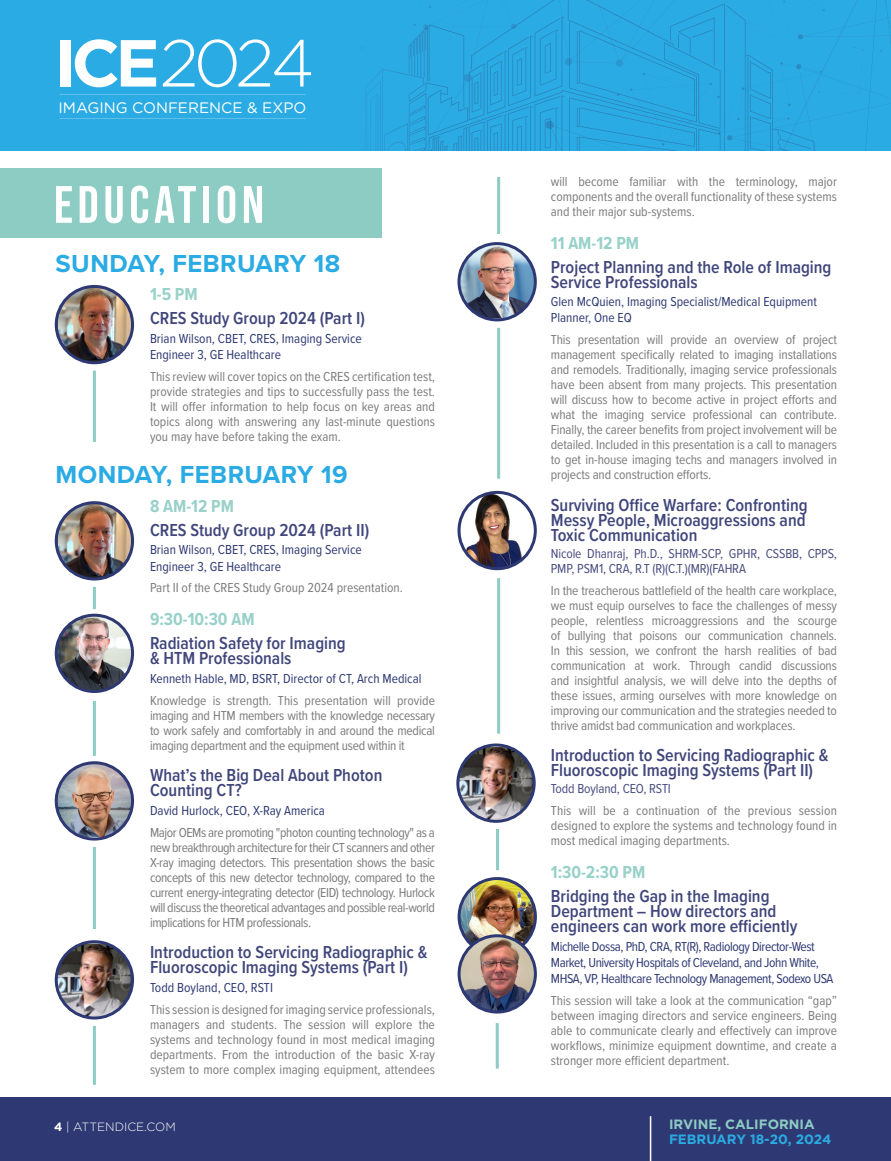
<style>
.page{position:relative;width:891px;height:1161px;background:#fff}
.page>*{position:absolute;margin:0;border:0;box-sizing:border-box;transform-origin:0 0}
.t1{font:300 66.3px "Gotham";color:#fff}
.t2{font:700 52.5px "Bebas Neue Pro";letter-spacing:.09em;color:#fff}
.t3{font:700 25.5px "Proxima Nova";letter-spacing:.02em;color:#2babe3}
.Education__Title{font:600 18px/15px "Proxima Nova Cond";color:#40467b}
.Education__Title-2{font:700 18px "Proxima Nova Cond";color:#98d1c9}
.t4{font:15.15px "Gotham";color:#fff}
.Education__Paragraph{font:13.5px/15px "Proxima Nova Cond";color:#7b7b7b;text-align:justify}
.Education__Speaker{font:13.5px/16.2px "Proxima Nova Cond";color:#2e3973}
.Education__Speaker-2{font:13.5px/16.2px "Proxima Nova Cond";letter-spacing:-.03em;color:#2e3973}
.Education__Paragraph-2{font:13.5px/15px "Proxima Nova Cond";letter-spacing:-.01em;color:#494d80}
.t5{font:700 13.5px "Gotham";color:#2babe3}
.t6{font:700 13.5px "Gotham";color:#8dccc3}
.t7{font:300 12px "Gotham";color:#fff}
.s1{font-weight:700}
</style>
<div class="page">
<div style="left:0;top:1097px;width:891px;height:64px;background:#2e3973"></div>
<hr style="left:650px;top:1116px;width:1px;height:45px;background:#fff">
<div style="left:0;top:0;width:891px;height:151px;background:#2babe3"></div>
<svg style="left:243px;top:0;width:648px;height:151px"></svg>
<div style="left:0;top:168px;width:381px;height:69px;background:#8dccc3"></div>
<img style="left:58px;top:286px;width:73px;height:74px">
<div style="left:55px;top:285px;width:79px;height:79px;border:3px solid #2e3973;border-radius:50%"></div>
<img style="left:460px;top:244px;width:75px;height:74px">
<div style="left:458px;top:242px;width:79px;height:79px;border:3px solid #2e3973;border-radius:50%"></div>
<img style="left:460px;top:492px;width:75px;height:77px">
<div style="left:458px;top:491px;width:79px;height:79px;border:3px solid #2e3973;border-radius:50%"></div>
<img style="left:58px;top:503px;width:73px;height:73px">
<div style="left:55px;top:501px;width:79px;height:80px;border:3px solid #2e3973;border-radius:50%"></div>
<img style="left:56px;top:615px;width:77px;height:77px;border-radius:38px">
<div style="left:55px;top:614px;width:79px;height:79px;border:3px solid #2e3973;border-radius:50%"></div>
<img style="left:57px;top:765px;width:75px;height:72px">
<div style="left:55px;top:761px;width:79px;height:80px;border:3px solid #2e3973;border-radius:50%"></div>
<img style="left:56px;top:944px;width:77px;height:72px">
<div style="left:55px;top:940px;width:79px;height:80px;border:3px solid #2e3973;border-radius:50%"></div>
<img style="left:458px;top:747px;width:76px;height:73px">
<div style="left:456px;top:744px;width:80px;height:79px;border:3px solid #2e3973;border-radius:50%"></div>
<img style="left:459px;top:879px;width:76px;height:76px;border-radius:38px">
<div style="left:458px;top:877px;width:79px;height:79px;border:3px solid #2e3973;border-radius:50%"></div>
<img style="left:459px;top:936px;width:76px;height:76px;border-radius:38px">
<div style="left:458px;top:934px;width:79px;height:80px;border:3px solid #2e3973;border-radius:50%"></div>
<hr style="left:93px;top:371px;width:3px;height:71px;background:#8dccc3">
<hr style="left:497px;top:328px;width:3px;height:151px;background:#8dccc3">
<hr style="left:497px;top:578px;width:3px;height:156px;background:#8dccc3">
<hr style="left:497px;top:177px;width:3px;height:57px;background:#8dccc3">
<hr style="left:93px;top:587px;width:3px;height:22px;background:#8dccc3">
<hr style="left:93px;top:701px;width:3px;height:55px;background:#8dccc3">
<hr style="left:93px;top:847px;width:3px;height:82px;background:#8dccc3">
<hr style="left:93px;top:1026px;width:3px;height:59px;background:#8dccc3">
<hr style="left:496px;top:829px;width:3px;height:41px;background:#8dccc3">
<hr style="left:496px;top:1023px;width:3px;height:46px;background:#8dccc3">
<h1 class="t1" style="left:54px;top:21px;width:262px"><span class="s1">ICE</span>2024</h1>
<p class="t4" style="left:59px;top:98px;width:249px">IMAGING CONFERENCE &amp; EXPO</p>
<h1 class="t2" style="left:54px;top:175px;width:212px">EDUCATION</h1>
<p class="t3" style="left:56px;top:244px;width:286px">SUNDAY, FEBRUARY 18</p>
<p class="Education__Title-2" style="left:150px;top:281px;width:49px">1-5 PM</p>
<p class="Education__Title" style="left:150px;top:310px;width:217px">CRES Study Group 2024 (Part I)</p>
<p class="Education__Speaker" style="left:150px;top:330px;width:213px">Brian Wilson, CBET, CRES, Imaging Service<br>Engineer 3, GE Healthcare</p>
<p class="Education__Paragraph" style="left:150px;top:368px;width:287px">This review will cover topics on the CRES certification test, provide strategies and tips to successfully pass the test.<br>It will offer information to help focus on key areas and topics along with answering any last-minute questions you may have before taking the exam.</p>
<p class="t3" style="left:56px;top:455px;width:294px">MONDAY, FEBRUARY 19</p>
<p class="Education__Title-2" style="left:150px;top:492px;width:86px">8 AM-12 PM</p>
<p class="Education__Title" style="left:150px;top:522px;width:221px">CRES Study Group 2024 (Part II)</p>
<p class="Education__Speaker" style="left:150px;top:541px;width:213px">Brian Wilson, CBET, CRES, Imaging Service<br>Engineer 3, GE Healthcare</p>
<p class="Education__Paragraph" style="left:150px;top:580px;width:254px">Part II of the CRES Study Group 2024 presentation.</p>
<p class="Education__Title-2" style="left:150px;top:606px;width:106px">9:30-10:30 AM</p>
<p class="Education__Title" style="left:150px;top:635px;width:197px">Radiation Safety for Imaging &amp; HTM Professionals</p>
<p class="Education__Speaker" style="left:150px;top:670px;width:273px">Kenneth Hable, MD, BSRT, Director of CT, Arch Medical</p>
<p class="Education__Paragraph" style="left:150px;top:692px;width:287px">Knowledge is strength. This presentation will provide imaging and HTM members with the knowledge necessary to work safely and comfortably in and around the medical imaging department and the equipment used within it</p>
<p class="Education__Title" style="left:150px;top:767px;width:234px">What’s the Big Deal About Photon<br>Counting CT?</p>
<p class="Education__Speaker" style="left:150px;top:802px;width:177px">David Hurlock, CEO, X-Ray America</p>
<p class="Education__Paragraph" style="left:150px;top:824px;width:287px">Major OEMs are promoting "photon counting technology" as a new breakthrough architecture for their CT scanners and other X-ray imaging detectors. This presentation shows the basic concepts of this new detector technology, compared to the current energy-integrating detector (EID) technology. Hurlock will discuss the theoretical advantages and possible real-world implications for HTM professionals.</p>
<p class="Education__Title" style="left:150px;top:944px;width:279px">Introduction to Servicing Radiographic &amp;<br>Fluoroscopic Imaging Systems (Part I)</p>
<p class="Education__Speaker" style="left:150px;top:979px;width:124px">Todd Boyland, CEO, RSTI</p>
<p class="Education__Paragraph" style="left:150px;top:1001px;width:287px">This session is designed for imaging service professionals, managers and students. The session will explore the systems and technology found in most medical imaging departments. From the introduction of the basic X-ray system to more complex imaging equipment, attendees</p>
<p class="t7" style="left:54px;top:1119px;width:123px"><span class="s1">4</span> | ATTENDICE.COM</p>
<p class="Education__Paragraph" style="left:551px;top:173px;width:288px">will become familiar with the terminology, major components and the overall functionality of these systems and their major sub-systems.</p>
<p class="Education__Title-2" style="left:551px;top:229px;width:90px">11 AM-12 PM</p>
<p class="Education__Title" style="left:551px;top:259px;width:282px">Project Planning and the Role of Imaging<br>Service Professionals</p>
<p class="Education__Speaker" style="left:551px;top:293px;width:268px">Glen McQuien, Imaging Specialist/Medical Equipment<br>Planner, One EQ</p>
<p class="Education__Paragraph" style="left:551px;top:332px;width:288px">This presentation will provide an overview of project management specifically related to imaging installations and remodels. Traditionally, imaging service professionals have been absent from many projects. This presentation will discuss how to become active in project efforts and what the imaging service professional can contribute.<br>Finally, the career benefits from project involvement will be detailed. Included in this presentation is a call to managers to get in-house imaging techs and managers involved in projects and construction efforts.</p>
<p class="Education__Title" style="left:551px;top:497px;width:258px;text-align:justify">Surviving Office Warfare: Confronting Messy People, Microaggressions and Toxic Communication</p>
<p class="Education__Paragraph-2" style="left:551px;top:545px;width:288px">Nicole Dhanraj, Ph.D., SHRM-SCP, GPHR, CSSBB, CPPS,<br>PMP, PSM1, CRA, R.T (R)(C.T.)(MR)(FAHRA</p>
<p class="Education__Paragraph" style="left:551px;top:582px;width:288px">In the treacherous battlefield of the health care workplace, we must equip ourselves to face the challenges of messy people, relentless microaggressions and the scourge of bullying that poisons our communication channels.<br>In this session, we confront the harsh realities of bad communication at work. Through candid discussions and insightful analysis, we will delve into the depths of these issues, arming ourselves with more knowledge on improving our communication and the strategies needed to thrive amidst bad communication and workplaces.</p>
<p class="Education__Title" style="left:551px;top:747px;width:279px">Introduction to Servicing Radiographic &amp;<br>Fluoroscopic Imaging Systems (Part II)</p>
<p class="Education__Paragraph-2" style="left:551px;top:781px;width:122px">Todd Boyland, CEO, RSTI</p>
<p class="Education__Paragraph" style="left:551px;top:803px;width:288px">This will be a continuation of the previous session designed to explore the systems and technology found in most medical imaging departments.</p>
<p class="Education__Title-2" style="left:551px;top:859px;width:96px">1:30-2:30 PM</p>
<p class="Education__Title" style="left:551px;top:888px;width:248px">Bridging the Gap in the Imaging<br>Department – How directors and engineers can work more efficiently</p>
<p class="Education__Speaker-2" style="left:551px;top:938px;width:284px">Michelle Dossa, PhD, CRA, RT(R), Radiology Director-West<br>Market, University Hospitals of Cleveland, and John White,<br>MHSA, VP, Healthcare Technology Management, Sodexo USA</p>
<p class="Education__Paragraph" style="left:551px;top:993px;width:288px">This session will take a look at the communication “gap” between imaging directors and service engineers. Being able to communicate clearly and effectively can improve workflows, minimize equipment downtime, and create a stronger more efficient department.</p>
<p class="t6" style="left:669px;top:1116px;width:147px">IRVINE, CALIFORNIA</p>
<p class="t5" style="left:669px;top:1131px;width:164px">FEBRUARY 18-20, 2024</p>
</div>
